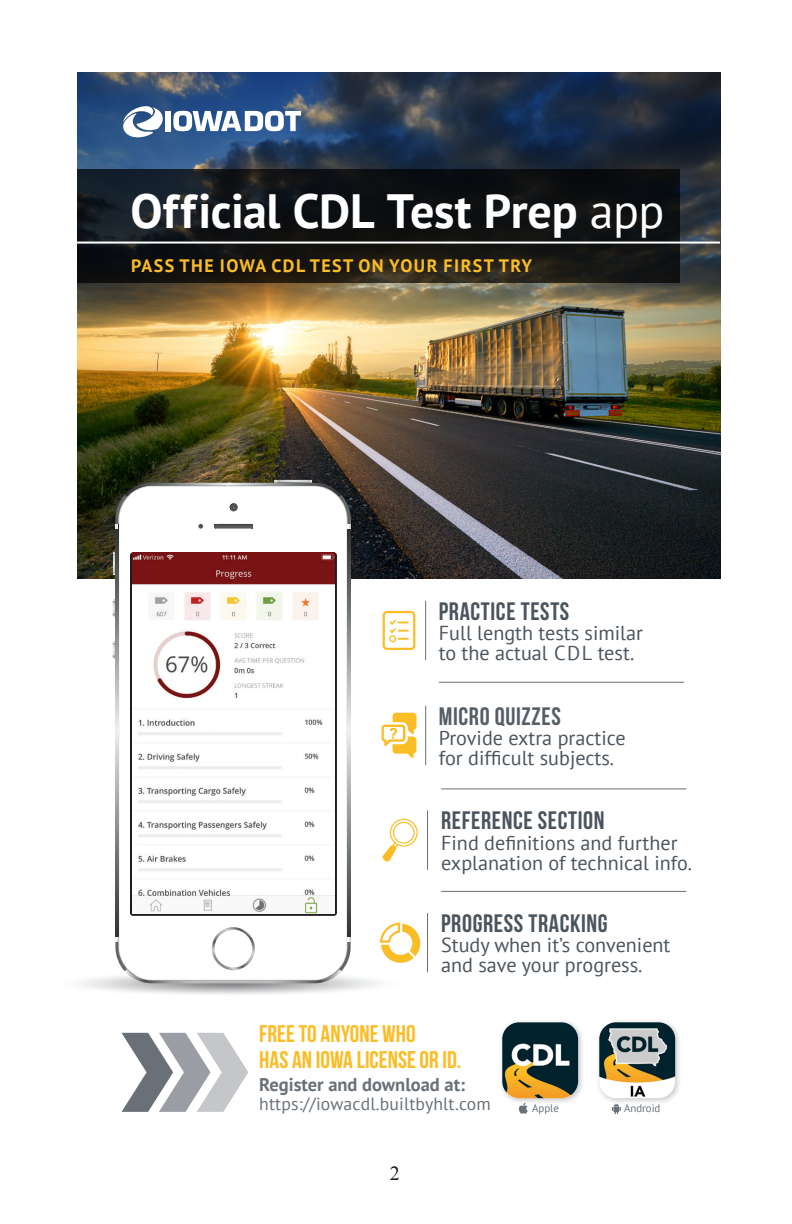
<style>
.page{position:relative;width:792px;height:1224px;background:#fff}
.page>*{position:absolute;margin:0;border:0;box-sizing:border-box;transform-origin:0 0}
.t1{font:700 48px "PT Sans";letter-spacing:-.005em;color:#fff}
.t2{font:700 25.2px "Bebas Neue";letter-spacing:.025em;color:#4b545d}
.t3{font:700 25.2px "Bebas Neue";letter-spacing:.025em;color:#555d65}
.t4{font:700 24.2px/25.8px "Bebas Neue";color:#fbbd26}
.t5{font:20.2px/20.2px "PT Sans";color:#4b545d}
.t6{font:20px "Times New Roman";color:#231f20}
.t7{font:700 18.4px "PT Sans";color:#697078}
.t8{font:700 18px "PT Sans";letter-spacing:.08em;color:#fbbd26}
.t9{font:17.6px "PT Sans";letter-spacing:.01em;color:#697078}
.t10{font:10.8px "PT Sans";color:#697078}
.s1{font-weight:400}
</style>
<div class="page">
<img style="left:77px;top:73px;width:644px;height:505px">
<hr style="left:425px;top:601px;width:1px;height:59px;background:#697078">
<hr style="left:425px;top:706px;width:1px;height:59px;background:#697078">
<hr style="left:427px;top:811px;width:1px;height:59px;background:#697078">
<hr style="left:427px;top:913px;width:1px;height:59px;background:#697078">
<svg style="left:382px;top:713px;width:35px;height:45px"></svg>
<svg style="left:383px;top:611px;width:32px;height:39px"></svg>
<svg style="left:383px;top:819px;width:35px;height:43px"></svg>
<hr style="left:439px;top:682px;width:245px;height:1px;background:#697078">
<hr style="left:441px;top:891px;width:245px;height:1px;background:#697078">
<div style="left:117px;top:486px;width:233px;height:496px;background:#fff;border-radius:35px"></div>
<img style="left:118px;top:529px;width:2px;height:394px">
<img style="left:346px;top:529px;width:2px;height:394px">
<div style="left:130px;top:552px;width:207px;height:364px;background:#211d1e;border-radius:3px"></div>
<img style="left:132px;top:553px;width:203px;height:361px">
<svg style="left:113px;top:552px;width:2px;height:23px"></svg>
<svg style="left:113px;top:600px;width:2px;height:16px"></svg>
<svg style="left:113px;top:642px;width:2px;height:16px"></svg>
<svg style="left:348px;top:731px;width:3px;height:192px"></svg>
<svg style="left:115px;top:731px;width:3px;height:192px"></svg>
<svg style="left:348px;top:529px;width:3px;height:202px"></svg>
<svg style="left:115px;top:529px;width:3px;height:202px"></svg>
<svg style="left:115px;top:480px;width:236px;height:49px"></svg>
<div style="left:499px;top:1019px;width:86px;height:86px;background:#231f20;opacity:.25"></div>
<svg style="left:502px;top:1022px;width:76px;height:92px"></svg>
<div style="left:596px;top:1019px;width:86px;height:86px;background:#231f20;opacity:.25"></div>
<img style="left:599px;top:1022px;width:76px;height:76px">
<svg style="left:612px;top:1103px;width:9px;height:12px"></svg>
<svg style="left:122px;top:1033px;width:126px;height:79px"></svg>
<div style="left:166px;top:111px;width:5px;height:20px;background:#fff"></div>
<svg style="left:173px;top:111px;width:128px;height:20px"></svg>
<svg style="left:123px;top:106px;width:40px;height:31px"></svg>
<hr style="left:441px;top:788px;width:245px;height:1px;background:#697078">
<svg style="left:76px;top:923px;width:344px;height:71px"></svg>
<svg style="left:77px;top:169px;width:602px;height:114px;background:#141516"></svg>
<hr style="left:77px;top:242px;width:643px;height:2px;background:#fff">
<p class="t1" style="left:130px;top:179px;width:536px">Official CDL Test Prep <span class="s1">app</span></p>
<p class="t8" style="left:131px;top:253px;width:403px">PASS THE IOWA CDL TEST ON YOUR FIRST TRY</p>
<p class="t2" style="left:439px;top:597px;width:132px">PRACTICE TESTS</p>
<p class="t5" style="left:439px;top:622px;width:206px">Full length tests similar to the actual CDL test.</p>
<p class="t3" style="left:439px;top:702px;width:123px">MICRO QUIZZES</p>
<p class="t5" style="left:439px;top:727px;width:188px">Provide extra practice for difficult subjects.</p>
<p class="t2" style="left:441px;top:807px;width:165px">REFERENCE SECTION</p>
<p class="t5" style="left:441px;top:832px;width:252px">Find definitions and further explanation of technical info.</p>
<p class="t2" style="left:441px;top:909px;width:168px">PROGRESS TRACKING</p>
<p class="t5" style="left:441px;top:934px;width:231px">Study when it’s convenient and save your progress.</p>
<p class="t4" style="left:259px;top:1020px;width:204px">FREE TO ANYONE WHO<br>HAS AN IOWA LICENSE OR ID.</p>
<p class="t7" style="left:259px;top:1072px;width:207px">Register and download at:</p>
<p class="t9" style="left:259px;top:1093px;width:233px">https://iowacdl.builtbyhlt.com</p>
<p class="t6" style="left:390px;top:1160px;width:11px">2</p>
<p class="t10" style="left:532px;top:1102px;width:28px">Apple</p>
<p class="t10" style="left:624px;top:1102px;width:38px">Android</p>
</div>
